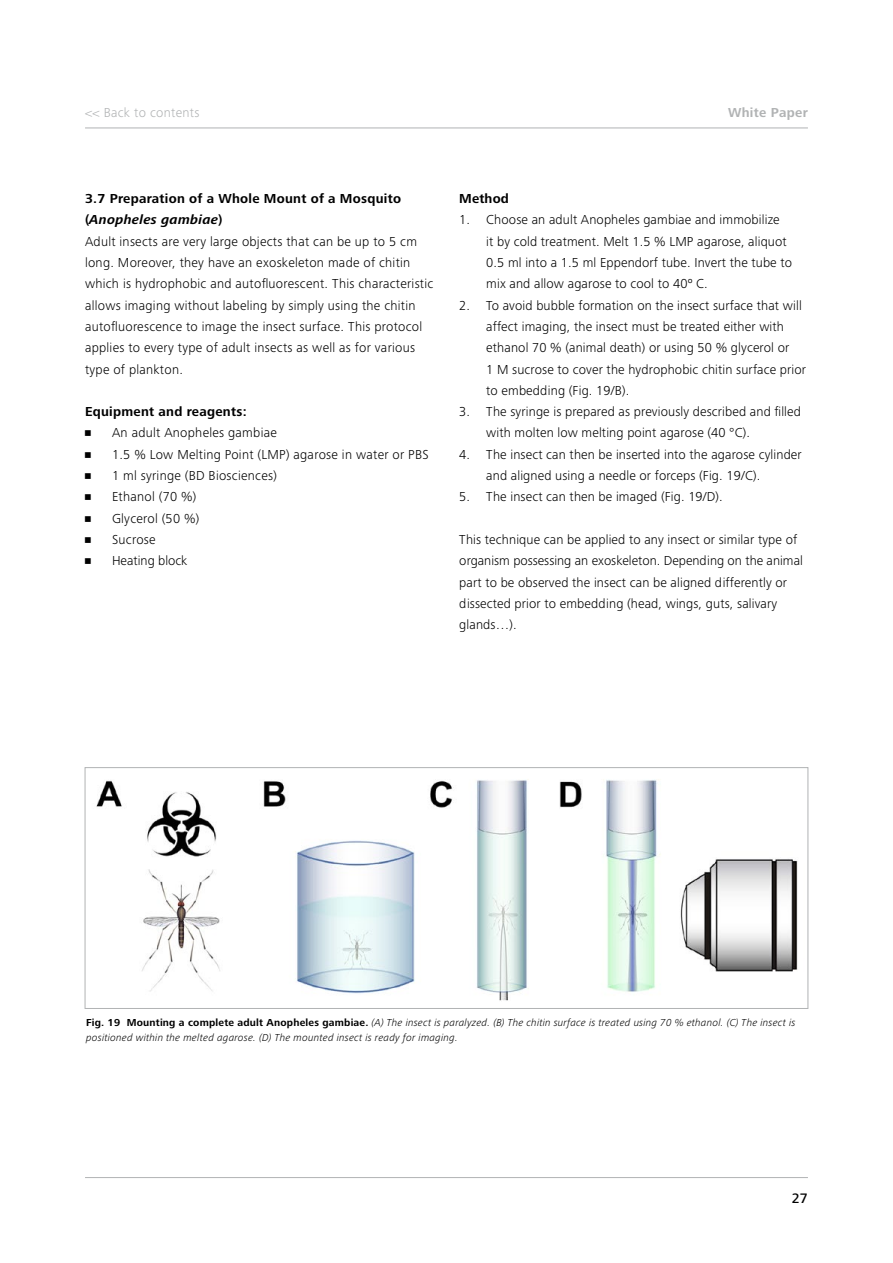
<style>
.page{position:relative;width:893px;height:1263px;background:#fff}
.page>*{position:absolute;margin:0;border:0;box-sizing:border-box;transform-origin:0 0}
.t1{font:500 14.25px "Zeiss Frutiger Next Pro";color:#000}
.copy_9_lt{font:300 13.5px/21.3px "Zeiss Frutiger Next Pro";letter-spacing:.01em;color:#000}
.copy_9_bd{font:700 13.5px/21.3px "Zeiss Frutiger Next Pro";letter-spacing:.02em;color:#000}
.copy_9_lt-2{font:700 13.5px "Zeiss Frutiger Next Pro";letter-spacing:.02em;color:#000}
.t2{font:300 13.5px "Zeiss Frutiger Next Pro";letter-spacing:.02em;color:#b1b3b4}
.t3{font:700 13.5px "Zeiss Frutiger Next Pro";letter-spacing:.02em;color:#b1b3b4}
.caption_7_lt_it{font:italic 300 10.5px "Zeiss Frutiger Next Pro";letter-spacing:.02em;color:#000}
.s1{font-style:italic}
.s2{font-weight:700;font-style:normal}
</style>
<div class="page">
<hr style="left:85px;top:128px;width:723px;height:1px;background:#b1b3b4">
<hr style="left:85px;top:1177px;width:723px;height:1px;background:#b1b3b4">
<img style="left:96px;top:779px;width:702px;height:222px">
<div style="left:85px;top:767px;width:723px;height:242px;border:1px solid #b1b3b4"></div>
<p class="t2" style="left:85px;top:105px;width:116px">&lt;&lt; Back to contents</p>
<p class="t3" style="left:728px;top:105px;width:81px">White Paper</p>
<p class="copy_9_bd" style="left:85px;top:188px;width:317px">3.7 Preparation of a Whole Mount of a Mosquito (<span class="s1">Anopheles gambiae</span>)</p>
<p class="copy_9_lt" style="left:85px;top:231px;width:350px">Adult insects are very large objects that can be up to 5 cm long. Moreover, they have an exoskeleton made of chitin which is hydrophobic and autofluorescent. This characteristic allows imaging without labeling by simply using the chitin autofluorescence to image the insect surface. This protocol applies to every type of adult insects as well as for various type of plankton.</p>
<p class="copy_9_lt-2" style="left:85px;top:404px;width:163px">Equipment and reagents:</p>
<p class="copy_9_lt" style="left:85px;top:422px;width:193px">• An adult Anopheles gambiae</p>
<p class="copy_9_lt" style="left:85px;top:444px;width:345px">• 1.5 % Low Melting Point (LMP) agarose in water or PBS</p>
<p class="copy_9_lt" style="left:85px;top:465px;width:193px">• 1 ml syringe (BD Biosciences)</p>
<p class="copy_9_lt" style="left:85px;top:486px;width:113px">• Ethanol (70 %)</p>
<p class="copy_9_lt" style="left:85px;top:507px;width:116px">• Glycerol (50 %)</p>
<p class="copy_9_lt" style="left:85px;top:529px;width:72px">• Sucrose</p>
<p class="copy_9_lt" style="left:85px;top:550px;width:104px">• Heating block</p>
<p class="copy_9_bd" style="left:459px;top:188px;width:51px">Method</p>
<p class="copy_9_lt" style="left:486px;top:209px;width:307px;text-indent:-27px">1. Choose an adult Anopheles gambiae and immobilize<br>it by cold treatment. Melt 1.5 % LMP agarose, aliquot 0.5 ml into a 1.5 ml Eppendorf tube. Invert the tube to mix and allow agarose to cool to 40º C.</p>
<p class="copy_9_lt" style="left:486px;top:294px;width:321px;text-indent:-27px">2. To avoid bubble formation on the insect surface that will affect imaging, the insect must be treated either with ethanol 70 % (animal death) or using 50 % glycerol or<br>1 M sucrose to cover the hydrophobic chitin surface prior to embedding (Fig. 19/B).</p>
<p class="copy_9_lt" style="left:486px;top:401px;width:316px;text-indent:-27px">3. The syringe is prepared as previously described and filled with molten low melting point agarose (40 °C).</p>
<p class="copy_9_lt" style="left:486px;top:444px;width:317px;text-indent:-27px">4. The insect can then be inserted into the agarose cylinder and aligned using a needle or forceps (Fig. 19/C).</p>
<p class="copy_9_lt" style="left:459px;top:486px;width:265px">5. The insect can then be imaged (Fig. 19/D).</p>
<p class="copy_9_lt" style="left:459px;top:529px;width:345px">This technique can be applied to any insect or similar type of organism possessing an exoskeleton. Depending on the animal part to be observed the insect can be aligned differently or dissected prior to embedding (head, wings, guts, salivary glands…).</p>
<p class="caption_7_lt_it" style="left:86px;top:1016px;width:711px"><span class="s2">Fig. 19 Mounting a complete adult Anopheles gambiae.</span> (A) The insect is paralyzed. (B) The chitin surface is treated using 70 % ethanol. (C) The insect is</p>
<p class="caption_7_lt_it" style="left:86px;top:1031px;width:373px">positioned within the melted agarose. (D) The mounted insect is ready for imaging.</p>
<p class="t1" style="left:792px;top:1190px;width:18px">27</p>
</div>
